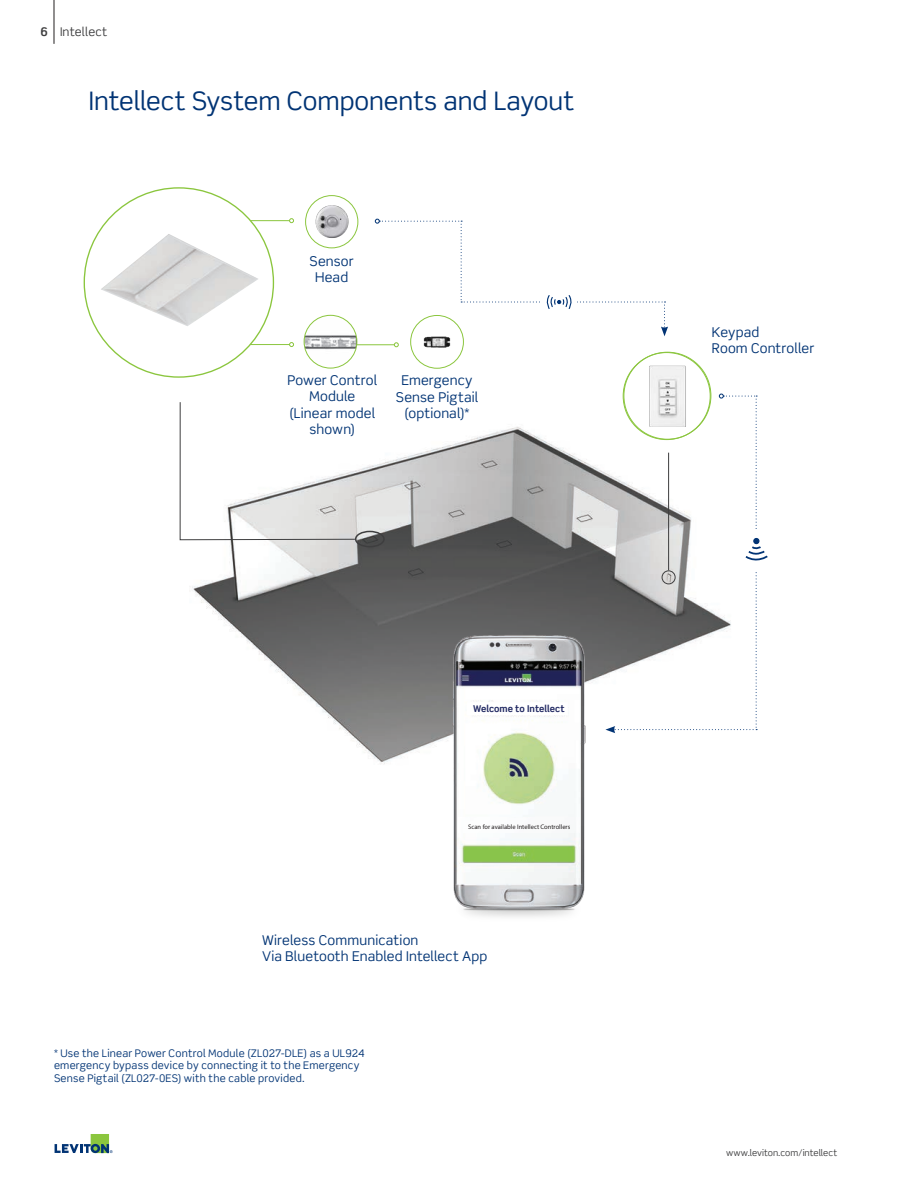
<style>
.page{position:relative;width:918px;height:1188px;background:#fff}
.page>*{position:absolute;margin:0;border:0;box-sizing:border-box;transform-origin:0 0}
.CLC08_Paragraph{font:25.5px "Scene Std";letter-spacing:-.005em;color:#013374}
.CLC08_Paragraph-2{font:13.5px/16.2px "Scene Std";letter-spacing:.01em;color:#013374;text-align:center}
.t1{font:12px "Scene Std";letter-spacing:.015em;color:#3e3e3f}
.t2{font:700 12px "Scene Std";color:#3e3e3f}
.CLC08_Paragraph-3{font:10.5px/12.6px "Scene Std";letter-spacing:.02em;color:#013374}
.t3{font:700 9.45px "Scene Std";color:#212962}
.t4{font:9px "Scene Std";color:#3e3e3f}
.t5{font:6.6px "Myriad Pro";color:#231f20}
</style>
<div class="page">
<svg style="left:248px;top:218px;width:46px;height:19px"></svg>
<svg style="left:248px;top:328px;width:46px;height:19px"></svg>
<hr style="left:54px;top:0;width:1px;height:44px;background:#231f20">
<img style="left:192px;top:427px;width:413px;height:337px">
<img style="left:451px;top:631px;width:139px;height:286px">
<svg style="left:467px;top:702px;width:101px;height:13px"></svg>
<img style="left:459px;top:817px;width:121px;height:15px">
<svg style="left:55px;top:1134px;width:58px;height:19px"></svg>
<svg style="left:179px;top:402px;width:177px;height:139px"></svg>
<div style="left:355px;top:531px;width:30px;height:16px;border:2px solid #3e3e3f;border-radius:50%"></div>
<div style="left:84px;top:188px;width:189px;height:189px;background:#fff;border-radius:50%"></div>
<img style="left:101px;top:234px;width:157px;height:92px">
<svg style="left:330px;top:219px;width:338px;height:128px"></svg>
<svg style="left:605px;top:394px;width:163px;height:339px"></svg>
<div style="left:753px;top:538px;width:7px;height:6px;border:1px solid #013374;border-radius:50%"></div>
<div style="left:305px;top:195px;width:53px;height:53px;border:1px solid #8bc63e;border-radius:50%"></div>
<img style="left:315px;top:205px;width:34px;height:33px">
<img style="left:304px;top:315px;width:53px;height:53px;border-radius:26px">
<div style="left:304px;top:315px;width:53px;height:53px;border:1px solid #8bc63e;border-radius:50%"></div>
<div style="left:411px;top:315px;width:52px;height:53px;background:#fff;border-radius:50%"></div>
<img style="left:423px;top:336px;width:28px;height:12px">
<div style="left:410px;top:315px;width:54px;height:53px;border:1px solid #8bc63e;border-radius:50%"></div>
<img style="left:649px;top:366px;width:37px;height:61px">
<p class="t2" style="left:40px;top:25px;width:9px">6</p>
<p class="t1" style="left:60px;top:25px;width:49px">Intellect</p>
<p class="CLC08_Paragraph" style="left:89px;top:85px;width:487px">Intellect System Components and Layout</p>
<p class="CLC08_Paragraph-2" style="left:310px;top:253px;width:46px">Sensor</p>
<p class="CLC08_Paragraph-2" style="left:315px;top:269px;width:35px">Head</p>
<p class="CLC08_Paragraph-2" style="left:287px;top:372px;width:91px">Power Control<br>Module</p>
<p class="CLC08_Paragraph-2" style="left:289px;top:404px;width:87px">(Linear model shown)</p>
<p class="CLC08_Paragraph-2" style="left:396px;top:372px;width:84px">Emergency<br>Sense Pigtail</p>
<p class="CLC08_Paragraph-2" style="left:405px;top:405px;width:66px">(optional)*</p>
<p class="t3" style="left:473px;top:703px;width:93px">Welcome to Intellect</p>
<p class="t5" style="left:468px;top:822px;width:104px">Scan for available Intellect Controllers</p>
<p class="CLC08_Paragraph-2" style="left:262px;top:932px;width:158px">Wireless Communication</p>
<p class="CLC08_Paragraph-2" style="left:262px;top:948px;width:227px">Via Bluetooth Enabled Intellect App</p>
<p class="CLC08_Paragraph-3" style="left:54px;top:1047px;width:312px">* Use the Linear Power Control Module (ZL027-DLE) as a UL924 emergency bypass device by connecting it to the Emergency<br>Sense Pigtail (ZL027-0ES) with the cable provided.</p>
<p class="CLC08_Paragraph-2" style="left:712px;top:324px;width:49px">Keypad</p>
<p class="CLC08_Paragraph-2" style="left:712px;top:340px;width:104px">Room Controller</p>
<p class="t4" style="left:726px;top:1147px;width:113px">www.leviton.com/intellect</p>
</div>
